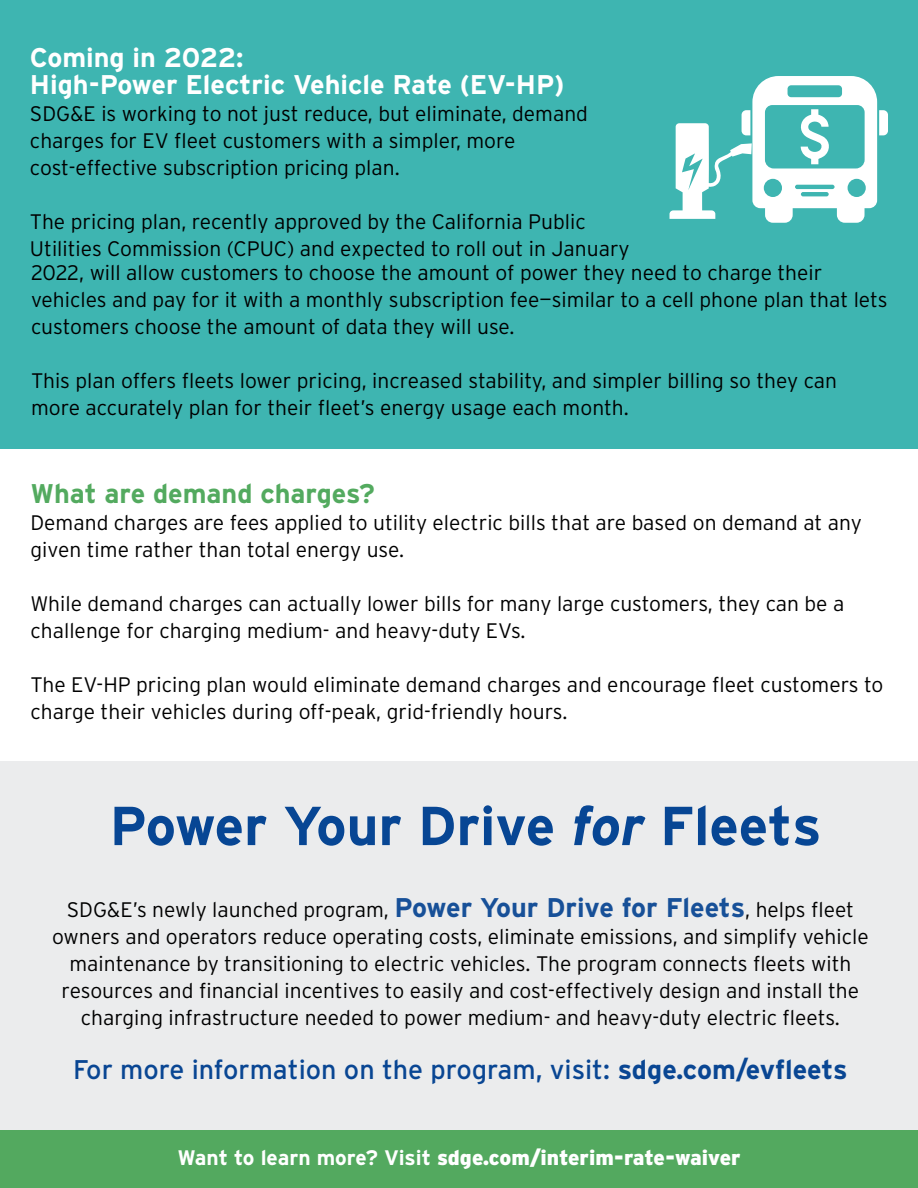
<style>
.page{position:relative;width:918px;height:1188px;background:#fff}
.page>*{position:absolute;margin:0;border:0;box-sizing:border-box;transform-origin:0 0}
.t1{font:700 54.75px "Interstate";color:#074694}
.t2{font:27px "Interstate";color:#094693}
.t3{font:700 27px/27px "Interstate";color:#fff}
.t4{font:700 27px "Interstate";color:#53aa5f}
.t5{font:300 21px/27px "Interstate";color:#000}
.t6{font:900 21px "Interstate";color:#fff}
.s1{font-style:italic}
.s2{font-weight:700;font-size:27px;color:#175098}
.s3{font-weight:700}
</style>
<div class="page">
<div style="left:0;top:0;width:918px;height:448px;background:#3eb5b1"></div>
<div style="left:0;top:1130px;width:918px;height:58px;background:#53a95f"></div>
<div style="left:0;top:762px;width:918px;height:368px;background:#ebeced"></div>
<svg style="left:670px;top:76px;width:218px;height:147px"></svg>
<p class="t3" style="left:30px;top:44px;width:536px">Coming in 2022:<br>High-Power Electric Vehicle Rate (EV-HP)</p>
<p class="t5" style="left:30px;top:100px;width:560px">SDG&amp;E is working to not just reduce, but eliminate, demand charges for EV fleet customers with a simpler, more cost-effective subscription pricing plan.</p>
<p class="t5" style="left:30px;top:208px;width:601px">The pricing plan, recently approved by the California Public<br>Utilities Commission (CPUC) and expected to roll out in January</p>
<p class="t5" style="left:31px;top:259px;width:858px">2022, will allow customers to choose the amount of power they need to charge their vehicles and pay for it with a monthly subscription fee—similar to a cell phone plan that lets customers choose the amount of data they will use.</p>
<p class="t5" style="left:31px;top:367px;width:807px">This plan offers fleets lower pricing, increased stability, and simpler billing so they can more accurately plan for their fleet’s energy usage each month.</p>
<p class="t4" style="left:30px;top:479px;width:346px">What are demand charges?</p>
<p class="t5" style="left:30px;top:509px;width:833px">Demand charges are fees applied to utility electric bills that are based on demand at any given time rather than total energy use.</p>
<p class="t5" style="left:30px;top:590px;width:815px">While demand charges can actually lower bills for many large customers, they can be a challenge for charging medium- and heavy-duty EVs.</p>
<p class="t5" style="left:30px;top:671px;width:854px">The EV-HP pricing plan would eliminate demand charges and encourage fleet customers to charge their vehicles during off-peak, grid-friendly hours.</p>
<h1 class="t1" style="left:110px;top:795px;width:713px">Power Your Drive <span class="s1">for</span> Fleets</h1>
<p class="t5" style="left:52px;top:896px;width:818px;text-align:center">SDG&amp;E’s newly launched program, <span class="s2">Power Your Drive for Fleets</span>, helps fleet owners and operators reduce operating costs, eliminate emissions, and simplify vehicle maintenance by transitioning to electric vehicles. The program connects fleets with resources and financial incentives to easily and cost-effectively design and install the charging infrastructure needed to power medium- and heavy-duty electric fleets.</p>
<p class="t2" style="left:73px;top:1055px;width:776px">For more information on the program, visit: <span class="s3">sdge.com/evfleets</span></p>
<p class="t6" style="left:177px;top:1145px;width:565px"><span class="s3">Want to learn more? Visit</span> sdge.com/interim-rate-waiver</p>
</div>
